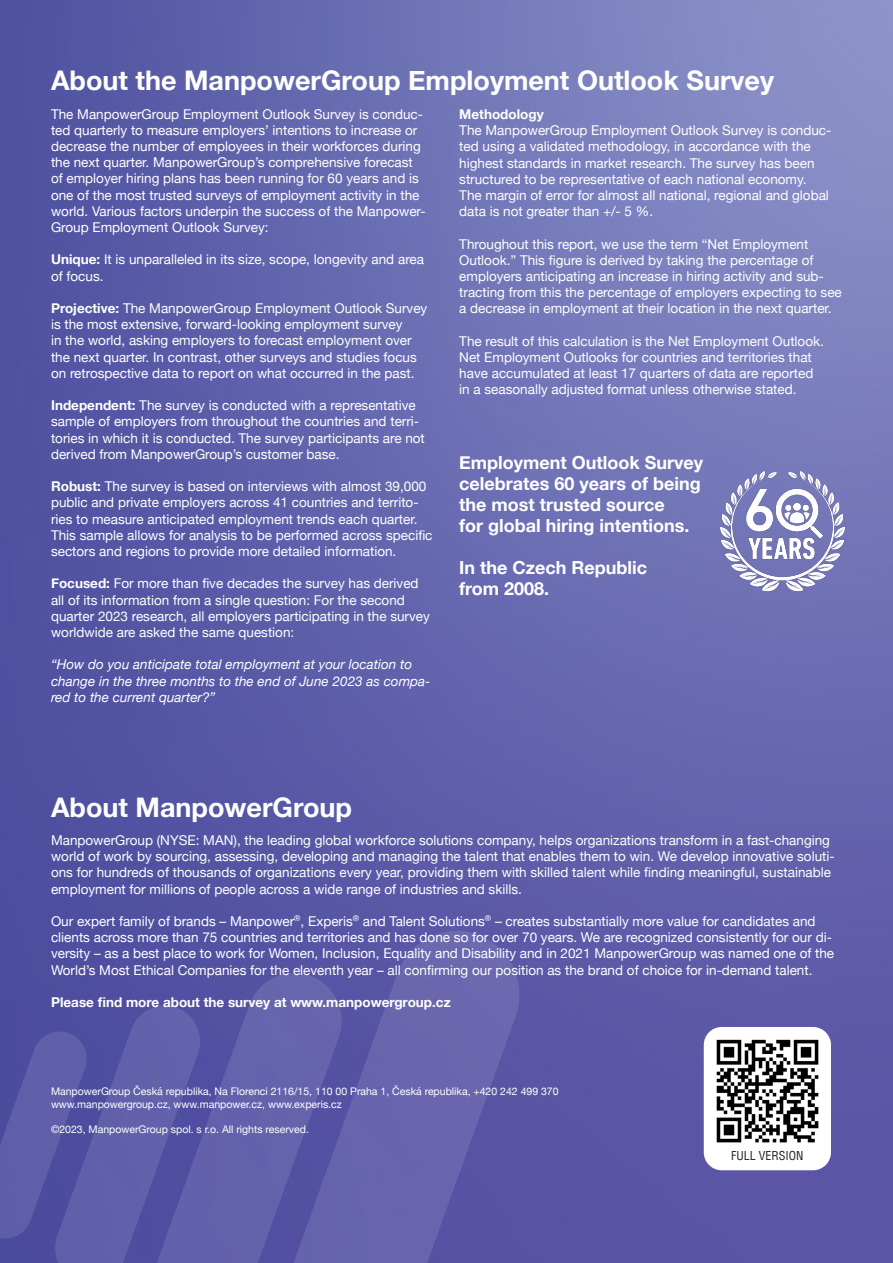
<style>
.page{position:relative;width:893px;height:1263px;background:#fff}
.page>*{position:absolute;margin:0;border:0;box-sizing:border-box;transform-origin:0 0}
.t1{font:700 27px "Helvetica Neue";color:#fff}
.t2{font:700 18px "Helvetica Neue";color:#fff}
.t3{font:13.5px/16.2px "Helvetica Neue";color:#fff}
.t4{font:italic 13.5px/16.2px "Helvetica Neue";color:#fff}
.t5{font:700 13.5px "Helvetica Neue";color:#fff}
.t6{font:condensed 12px "Helvetica";color:#231f20}
.t7{font:10.5px/12.6px "Helvetica Neue";color:#fff}
.s1{font-weight:700}
</style>
<div class="page">
<img style="left:0;top:0;width:893px;height:1263px">
<svg style="left:0;top:1001px;width:143px;height:262px;background:#5857a4"></svg>
<svg style="left:143px;top:967px;width:116px;height:296px;background:#5c5aa7"></svg>
<svg style="left:259px;top:923px;width:268px;height:340px;background:#615da9"></svg>
<img style="left:719px;top:471px;width:127px;height:120px">
<div style="left:704px;top:1027px;width:127px;height:143px;background:#fff;border-radius:18px"></div>
<img style="left:716px;top:1039px;width:103px;height:104px">
<p class="t1" style="left:51px;top:59px;width:725px">About the ManpowerGroup Employment Outlook Survey</p>
<p class="t3" style="left:51px;top:106px;width:376px">The ManpowerGroup Employment Outlook Survey is conduc&shy;ted quarterly to measure employers’ intentions to increase or decrease the number of employees in their workforces during the next quarter. ManpowerGroup’s comprehensive forecast of employer hiring plans has been running for 60 years and is one of the most trusted surveys of employment activity in the world. Various factors underpin the success of the Manpower-Group Employment Outlook Survey:</p>
<p class="t3" style="left:51px;top:252px;width:375px"><span class="s1">Unique:</span> It is unparalleled in its size, scope, longevity and area of focus.</p>
<p class="t3" style="left:51px;top:301px;width:378px"><span class="s1">Projective:</span> The ManpowerGroup Employment Outlook Survey is the most extensive, forward-looking employment survey</p>
<p class="t3" style="left:51px;top:333px;width:367px">in the world, asking employers to forecast employment over the next quarter. In contrast, other surveys and studies focus</p>
<p class="t3" style="left:51px;top:366px;width:365px">on retrospective data to report on what occurred in the past.</p>
<p class="t3" style="left:51px;top:398px;width:375px"><span class="s1">Independent:</span> The survey is conducted with a representative sample of employers from throughout the countries and terri&shy;tories in which it is conducted. The survey participants are not derived from ManpowerGroup’s customer base.</p>
<p class="t3" style="left:51px;top:479px;width:383px"><span class="s1">Robust:</span> The survey is based on interviews with almost 39,000 public and private employers across 41 countries and territo&shy;ries to measure anticipated employment trends each quarter.<br>This sample allows for analysis to be performed across specific sectors and regions to provide more detailed information.</p>
<p class="t3" style="left:51px;top:576px;width:380px"><span class="s1">Focused:</span> For more than five decades the survey has derived all of its information from a single question: For the second quarter 2023 research, all employers participating in the survey worldwide are asked the same question:</p>
<p class="t4" style="left:51px;top:657px;width:381px">“How do you anticipate total employment at your location to change in the three months to the end of June 2023 as compa&shy;red to the current quarter?”</p>
<p class="t5" style="left:459px;top:103px;width:86px">Methodology</p>
<p class="t3" style="left:459px;top:123px;width:374px">The ManpowerGroup Employment Outlook Survey is conduc&shy;ted using a validated methodology, in accordance with the highest standards in market research. The survey has been structured to be representative of each national economy.</p>
<p class="t3" style="left:459px;top:188px;width:371px">The margin of error for almost all national, regional and global data is not greater than +/- 5 %.</p>
<p class="t3" style="left:459px;top:236px;width:384px">Throughout this report, we use the term “Net Employment Outlook.” This figure is derived by taking the percentage of employers anticipating an increase in hiring activity and sub&shy;tracting from this the percentage of employers expecting to see a decrease in employment at their location in the next quarter.</p>
<p class="t3" style="left:459px;top:334px;width:366px">The result of this calculation is the Net Employment Outlook.<br>Net Employment Outlooks for countries and territories that have accumulated at least 17 quarters of data are reported</p>
<p class="t3" style="left:459px;top:382px;width:339px">in a seasonally adjusted format unless otherwise stated.</p>
<p class="t2" style="left:459px;top:449px;width:245px">Employment Outlook Survey</p>
<p class="t2" style="left:459px;top:470px;width:243px">celebrates 60 years of being</p>
<p class="t2" style="left:459px;top:491px;width:207px">the most trusted source</p>
<p class="t2" style="left:459px;top:512px;width:232px">for global hiring intentions.</p>
<p class="t2" style="left:459px;top:554px;width:189px">In the Czech Republic</p>
<p class="t2" style="left:459px;top:575px;width:92px">from 2008.</p>
<p class="t1" style="left:51px;top:786px;width:302px">About ManpowerGroup</p>
<p class="t3" style="left:51px;top:833px;width:785px">ManpowerGroup (NYSE: MAN), the leading global workforce solutions company, helps organizations transform in a fast-changing world of work by sourcing, assessing, developing and managing the talent that enables them to win. We develop innovative soluti&shy;ons for hundreds of thousands of organizations every year, providing them with skilled talent while finding meaningful, sustainable employment for millions of people across a wide range of industries and skills.</p>
<p class="t3" style="left:51px;top:914px;width:785px">Our expert family of brands – Manpower<sup>®</sup>, Experis<sup>®</sup> and Talent Solutions<sup>®</sup> – creates substantially more value for candidates and clients across more than 75 countries and territories and has done so for over 70 years. We are recognized consistently for our di&shy;versity – as a best place to work for Women, Inclusion, Equality and Disability and in 2021 ManpowerGroup was named one of the World’s Most Ethical Companies for the eleventh year – all confirming our position as the brand of choice for in-demand talent.</p>
<p class="t5" style="left:51px;top:991px;width:401px">Please find more about the survey at www.manpowergroup.cz</p>
<p class="t7" style="left:51px;top:1085px;width:509px">ManpowerGroup Česká republika, Na Florenci 2116/15, 110 00 Praha 1, Česká republika, +420 242 499 370 www.manpowergroup.cz, www.manpower.cz, www.experis.cz</p>
<p class="t7" style="left:51px;top:1123px;width:259px">©2023, ManpowerGroup spol. s r.o. All rights reserved.</p>
<p class="t6" style="left:731px;top:1148px;width:74px">FULL VERSION</p>
</div>
